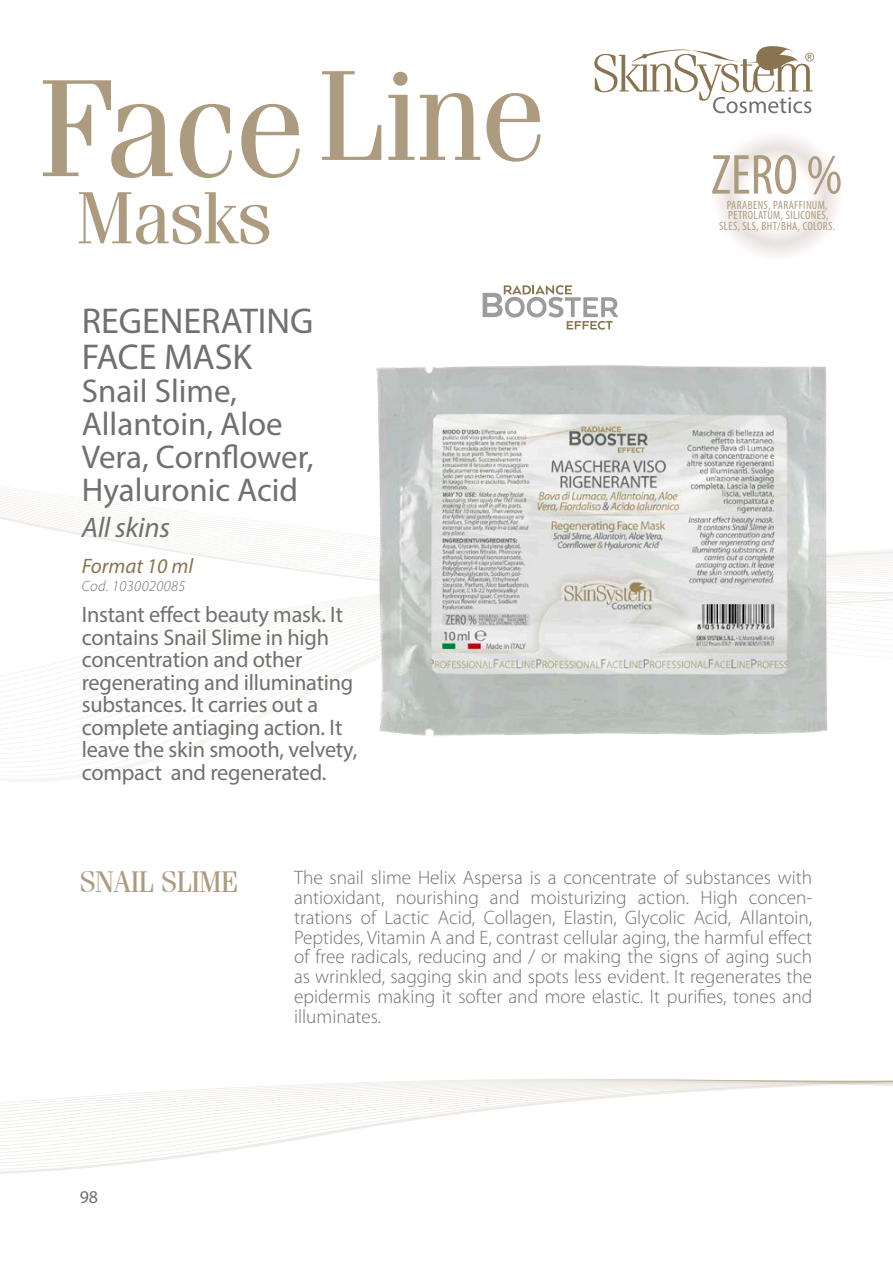
<style>
.page{position:relative;width:893px;height:1263px;background:#fff}
.page>*{position:absolute;margin:0;border:0;box-sizing:border-box;transform-origin:0 0}
.t1{font:138px "Fenice IT Cby BT";color:#ad9b80}
.t2{font:73.65px "Fenice IT Cby BT";color:#ad9b80}
.Titolo{font:36px/36px "Myriad Pro";color:#70706f}
.Titolo_sotto_22{font:33px/33px "Myriad Pro";color:#70706f}
.ingredienti{font:30px "Fenice IT Cby BT";color:#ad9b80;scale:.95 1}
.Titolo-2{font:italic 28.5px "Myriad Pro";letter-spacing:-.01em;color:#70706f}
.Descrizione{font:22.5px/22.5px "Myriad Pro";letter-spacing:-.01em;color:#70706f}
.Formato{font:italic 21px "Myriad Pro";color:#89744f}
.Testo_box_colorato{font:300 19.5px/19.8px "Myriad Pro";color:#70706f;text-align:justify}
.t3{font:18px "Myriad Pro";color:#70706f}
.codice{font:italic 300 15px "Myriad Pro";letter-spacing:.03em;color:#70706f}
.Zero{font:condensed 12px "Myriad Pro";letter-spacing:.03em;color:#ad9b80}
.s1{font-size:127.95px}
</style>
<div class="page">
<svg style="left:0;top:486px;width:295px;height:40px"></svg>
<svg style="left:0;top:533px;width:893px;height:249px"></svg>
<svg style="left:0;top:1079px;width:893px;height:95px"></svg>
<svg style="left:594px;top:46px;width:220px;height:67px"></svg>
<svg style="left:709px;top:127px;width:135px;height:135px"></svg>
<svg style="left:712px;top:155px;width:84px;height:39px"></svg>
<svg style="left:808px;top:156px;width:33px;height:38px"></svg>
<img style="left:344px;top:365px;width:519px;height:401px">
<svg style="left:483px;top:285px;width:135px;height:45px"></svg>
<h1 class="t1" style="left:41px;top:43px;width:504px">Face<span class="s1">Line</span></h1>
<h2 class="t2" style="left:78px;top:172px;width:195px">Masks</h2>
<p class="Titolo" style="left:82px;top:303px;width:233px">REGENERATING<br>FACE MASK</p>
<p class="Titolo_sotto_22" style="left:82px;top:374px;width:233px">Snail Slime,<br>Allantoin, Aloe<br>Vera, Cornflower,<br>Hyaluronic Acid</p>
<p class="Titolo-2" style="left:82px;top:510px;width:90px">All skins</p>
<p class="Formato" style="left:82px;top:553px;width:113px">Format 10 ml</p>
<p class="codice" style="left:82px;top:578px;width:105px">Cod. 1030020085</p>
<p class="Descrizione" style="left:82px;top:603px;width:277px">Instant effect beauty mask. It contains Snail Slime in high concentration and other regenerating and illuminating substances. It carries out a complete antiaging action. It leave the skin smooth, velvety, compact and regenerated.</p>
<p class="Zero" style="left:727px;top:199px;width:102px">PARABENS, PARAFFINUM,</p>
<p class="Zero" style="left:728px;top:209px;width:102px">PETROLATUM, SILICONES,</p>
<p class="Zero" style="left:719px;top:219px;width:117px">SLES, SLS, BHT/BHA, COLORS.</p>
<p class="ingredienti" style="left:80px;top:863px;width:168px">SNAIL SLIME</p>
<p class="Testo_box_colorato" style="left:294px;top:868px;width:520px">The snail slime Helix Aspersa is a concentrate of substances with antioxidant, nourishing and moisturizing action. High concen&shy;trations of Lactic Acid, Collagen, Elastin, Glycolic Acid, Allantoin, Peptides, Vitamin A and E, contrast cellular aging, the harmful effect of free radicals, reducing and / or making the signs of aging such as wrinkled, sagging skin and spots less evident. It regenerates the epidermis making it softer and more elastic. It purifies, tones and illuminates.</p>
<p class="t3" style="left:80px;top:1186px;width:20px">98</p>
</div>
